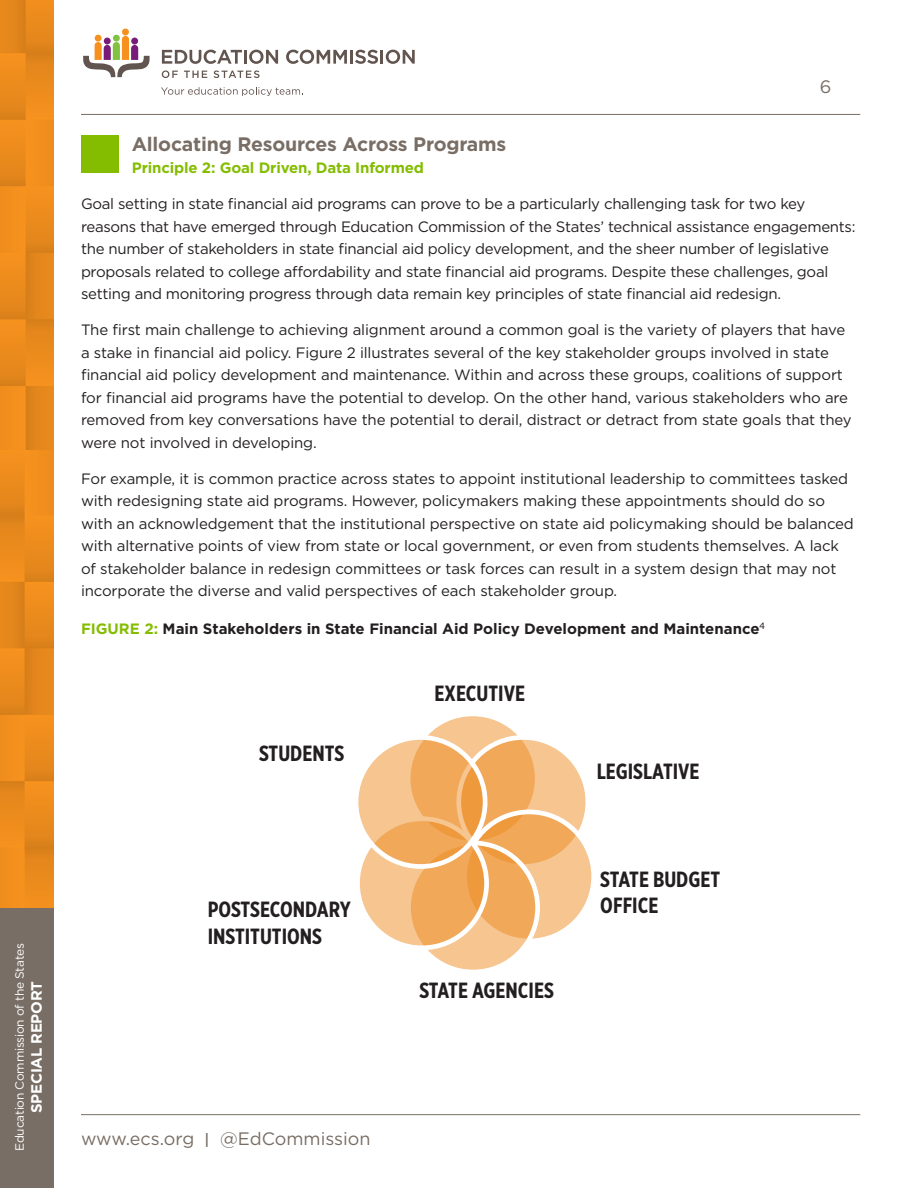
<style>
.page{position:relative;width:918px;height:1188px;background:#fff}
.page>*{position:absolute;margin:0;border:0;box-sizing:border-box;transform-origin:0 0}
.t1{font:700 22.05px/26.4px "Gotham X Narrow";color:#231f20}
.SUB_HED_GRAY{font:700 19.5px "Gotham";letter-spacing:-.01em;color:#796e65}
.t2{font:18px "Gotham";color:#796e65}
.BODY_10_15{font:15px/22.5px "Gotham";letter-spacing:-.01em;color:#231f20}
.Table_Header{font:700 15px "Gotham";color:#231f20}
.Bold_italic_HED_-_Gr{font:700 15px "Gotham";letter-spacing:-.01em;color:#84bd00}
.t3{font:700 15px "Gotham";letter-spacing:-.02em;color:#fff}
.t4{font:12px "Gotham";letter-spacing:-.02em;color:#fff}
.s1{color:#84bd00}
.s2{font-weight:500;font-size:15px}
</style>
<div class="page">
<hr style="left:81px;top:1114px;width:779px;height:1px;background:#796e65">
<hr style="left:81px;top:114px;width:779px;height:1px;background:#796e65">
<div style="left:95px;top:35px;width:7px;height:7px;background:#f6911e;border-radius:50%"></div>
<div style="left:122px;top:29px;width:7px;height:6px;background:#f6911e;border-radius:50%"></div>
<div style="left:113px;top:35px;width:7px;height:7px;background:#81c340;border-radius:50%"></div>
<svg style="left:83px;top:36px;width:67px;height:41px"></svg>
<svg style="left:161px;top:87px;width:142px;height:9px"></svg>
<svg style="left:162px;top:50px;width:80px;height:14px"></svg>
<hr style="left:244px;top:50px;width:3px;height:14px;background:#62544e">
<svg style="left:249px;top:50px;width:29px;height:14px"></svg>
<svg style="left:286px;top:50px;width:61px;height:14px"></svg>
<hr style="left:350px;top:50px;width:3px;height:14px;background:#62544e">
<svg style="left:355px;top:50px;width:60px;height:14px"></svg>
<svg style="left:162px;top:70px;width:16px;height:8px"></svg>
<svg style="left:184px;top:71px;width:23px;height:7px"></svg>
<svg style="left:214px;top:70px;width:46px;height:8px"></svg>
<img style="left:0;top:0;width:54px;height:451px">
<div style="left:0;top:908px;width:54px;height:280px;background:#796e65"></div>
<img style="left:0;top:451px;width:54px;height:457px">
<svg style="left:408px;top:714px;width:129px;height:129px;background:#f7cea2"></svg>
<svg style="left:459px;top:737px;width:129px;height:130px;background:#f4bc7f"></svg>
<div style="left:456px;top:735px;width:134px;height:134px;border:5px solid #fff;border-radius:50%"></div>
<svg style="left:465px;top:812px;width:129px;height:129px;background:#f4bc80"></svg>
<div style="left:462px;top:810px;width:134px;height:133px;border:5px solid #fff;border-radius:50%"></div>
<svg style="left:409px;top:843px;width:129px;height:129px;background:#f4ba7b"></svg>
<div style="left:406px;top:841px;width:134px;height:133px;border:5px solid #fff;border-radius:50%"></div>
<svg style="left:357px;top:819px;width:130px;height:129px;background:#f3b877"></svg>
<div style="left:355px;top:816px;width:134px;height:134px;border:5px solid #fff;border-radius:50%"></div>
<svg style="left:356px;top:737px;width:129px;height:130px;background:#f3b573"></svg>
<div style="left:354px;top:735px;width:133px;height:134px;border:5px solid #fff;border-radius:50%"></div>
<div style="left:81px;top:135px;width:37px;height:38px;background:#84bd00"></div>
<p class="t4" style="left:12px;top:1151px;width:209px;rotate:-90deg">Education Commission of the States</p>
<p class="t3" style="left:26px;top:1113px;width:133px;rotate:-90deg">SPECIAL REPORT</p>
<p class="t2" style="left:820px;top:75px;width:13px">6</p>
<p class="SUB_HED_GRAY" style="left:132px;top:131px;width:376px">Allocating Resources Across Programs</p>
<p class="Bold_italic_HED_-_Gr" style="left:132px;top:158px;width:294px">Principle 2: Goal Driven, Data Informed</p>
<p class="BODY_10_15" style="left:81px;top:192px;width:776px">Goal setting in state financial aid programs can prove to be a particularly challenging task for two key reasons that have emerged through Education Commission of the States’ technical assistance engagements: the number of stakeholders in state financial aid policy development, and the sheer number of legislative proposals related to college affordability and state financial aid programs. Despite these challenges, goal setting and monitoring progress through data remain key principles of state financial aid redesign.</p>
<p class="BODY_10_15" style="left:81px;top:318px;width:772px">The first main challenge to achieving alignment around a common goal is the variety of players that have a stake in financial aid policy. Figure 2 illustrates several of the key stakeholder groups involved in state financial aid policy development and maintenance. Within and across these groups, coalitions of support for financial aid programs have the potential to develop. On the other hand, various stakeholders who are removed from key conversations have the potential to derail, distract or detract from state goals that they were not involved in developing.</p>
<p class="BODY_10_15" style="left:81px;top:467px;width:774px">For example, it is common practice across states to appoint institutional leadership to committees tasked with redesigning state aid programs. However, policymakers making these appointments should do so with an acknowledgement that the institutional perspective on state aid policymaking should be balanced with alternative points of view from state or local government, or even from students themselves. A lack of stakeholder balance in redesign committees or task forces can result in a system design that may not incorporate the diverse and valid perspectives of each stakeholder group.</p>
<p class="Table_Header" style="left:81px;top:619px;width:686px"><span class="s1">FIGURE 2:</span> Main Stakeholders in State Financial Aid Policy Development and Maintenance<sup>4</sup></p>
<p class="t1" style="left:259px;top:740px;width:87px">STUDENTS</p>
<p class="t1" style="left:208px;top:896px;width:145px">POSTSECONDARY<br>INSTITUTIONS</p>
<p class="t1" style="left:435px;top:680px;width:92px">EXECUTIVE</p>
<p class="t1" style="left:419px;top:977px;width:136px">STATE AGENCIES</p>
<p class="t1" style="left:597px;top:758px;width:104px">LEGISLATIVE</p>
<p class="t1" style="left:600px;top:866px;width:121px">STATE BUDGET<br>OFFICE</p>
<p class="t2" style="left:81px;top:1127px;width:291px">www.ecs.org <span class="s2">|</span> @EdCommission</p>
</div>
